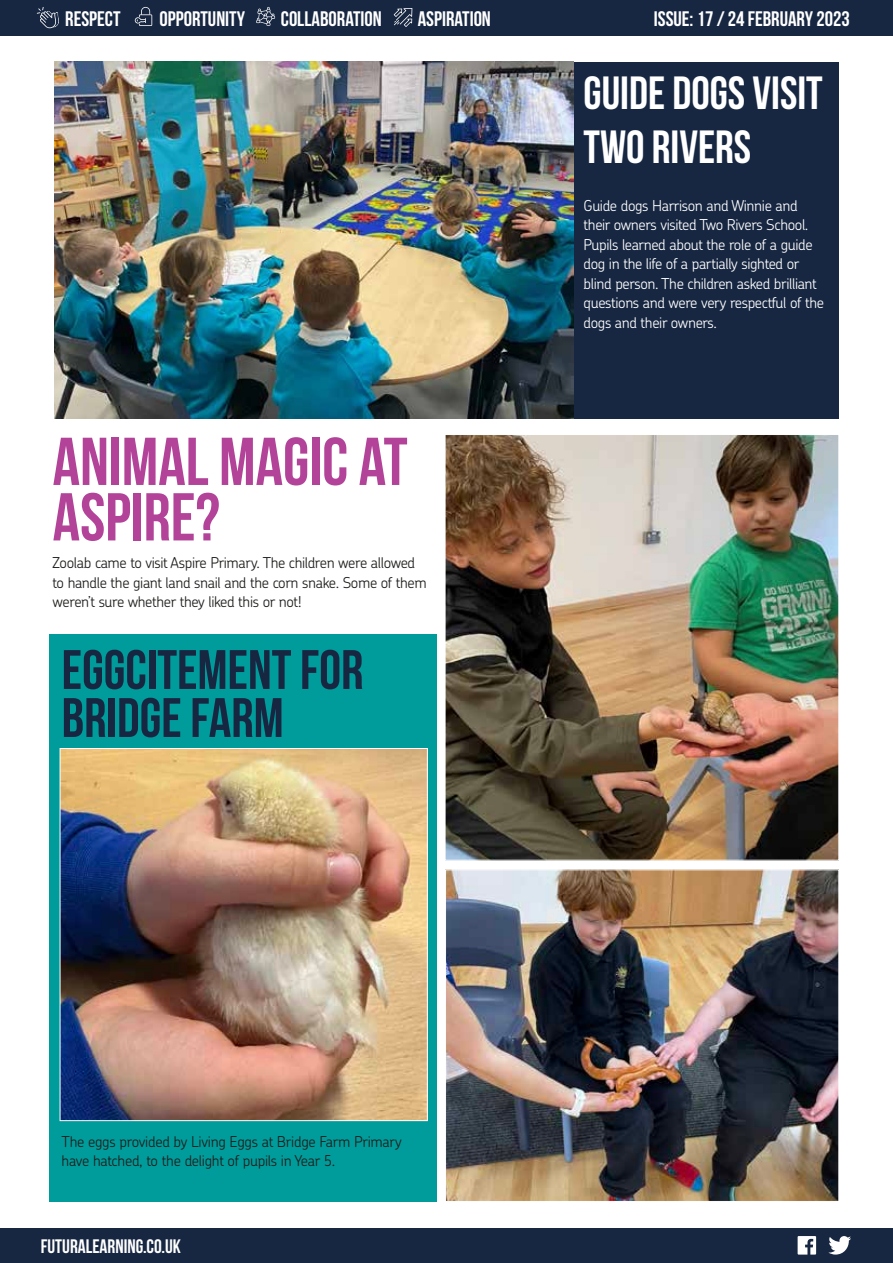
<style>
.page{position:relative;width:893px;height:1263px;background:#fff}
.page>*{position:absolute;margin:0;border:0;box-sizing:border-box;transform-origin:0 0}
.t1{font:67.5px/55.5px "Bebas Neue";color:#b24399}
.t2{font:55.5px/48px "Bebas Neue";color:#172742}
.t3{font:46.5px/54px "Bebas Neue";color:#fff}
.t4{font:21px "Bebas Neue";color:#fff}
.t5{font:19.5px "Bebas Neue";color:#fff}
.t6{font:300 15px/19.5px "Chevin Pro";letter-spacing:-.025em;color:#1d1d1b}
.t7{font:300 15px/19.5px "Chevin Pro";letter-spacing:-.025em;color:#fff}
</style>
<div class="page">
<div style="left:0;top:1228px;width:893px;height:35px;background:#172742"></div>
<svg style="left:798px;top:1236px;width:18px;height:18px"></svg>
<svg style="left:828px;top:1236px;width:23px;height:18px"></svg>
<div style="left:0;top:0;width:893px;height:35px;background:#172742"></div>
<svg style="left:36px;top:7px;width:23px;height:21px"></svg>
<svg style="left:256px;top:7px;width:19px;height:19px"></svg>
<svg style="left:135px;top:7px;width:17px;height:19px"></svg>
<svg style="left:394px;top:8px;width:18px;height:19px"></svg>
<img style="left:447px;top:872px;width:390px;height:328px">
<div style="left:445px;top:870px;width:394px;height:332px;border:1px solid #fff"></div>
<img style="left:447px;top:436px;width:390px;height:422px">
<div style="left:571px;top:62px;width:268px;height:356px;background:#172742"></div>
<img style="left:54px;top:62px;width:519px;height:356px">
<div style="left:49px;top:634px;width:388px;height:568px;background:#009c9b"></div>
<img style="left:62px;top:750px;width:364px;height:369px">
<div style="left:60px;top:748px;width:368px;height:373px;border:1px solid #fff"></div>
<h3 class="t4" style="left:65px;top:7px;width:57px">RESPECT</h3>
<h3 class="t4" style="left:160px;top:7px;width:87px">OPPORTUNITY</h3>
<h3 class="t4" style="left:281px;top:7px;width:102px">COLLABORATION</h3>
<h3 class="t4" style="left:418px;top:7px;width:75px">ASPIRATION</h3>
<h3 class="t4" style="left:654px;top:7px;width:197px">ISSUE: 17 / 24 FEBRUARY 2023</h3>
<h1 class="t1" style="left:53px;top:433px;width:356px">ANIMAL MAGIC AT<br>ASPIRE?</h1>
<p class="t6" style="left:53px;top:553px;width:376px">Zoolab came to visit Aspire Primary. The children were allowed to handle the giant land snail and the corn snake. Some of them weren’t sure whether they liked this or not!</p>
<h2 class="t2" style="left:62px;top:645px;width:303px">EGGCITEMENT FOR<br>BRIDGE FARM</h2>
<h3 class="t3" style="left:584px;top:66px;width:241px">GUIDE DOGS VISIT<br>TWO RIVERS</h3>
<p class="t7" style="left:584px;top:195px;width:242px">Guide dogs Harrison and Winnie and their owners visited Two Rivers School.<br>Pupils learned about the role of a guide dog in the life of a partially sighted or blind person. The children asked brilliant questions and were very respectful of the dogs and their owners.</p>
<p class="t6" style="left:62px;top:1131px;width:342px">The eggs provided by Living Eggs at Bridge Farm Primary have hatched, to the delight of pupils in Year 5.</p>
<h3 class="t5" style="left:41px;top:1235px;width:142px">FUTURALEARNING.CO.UK</h3>
</div>
